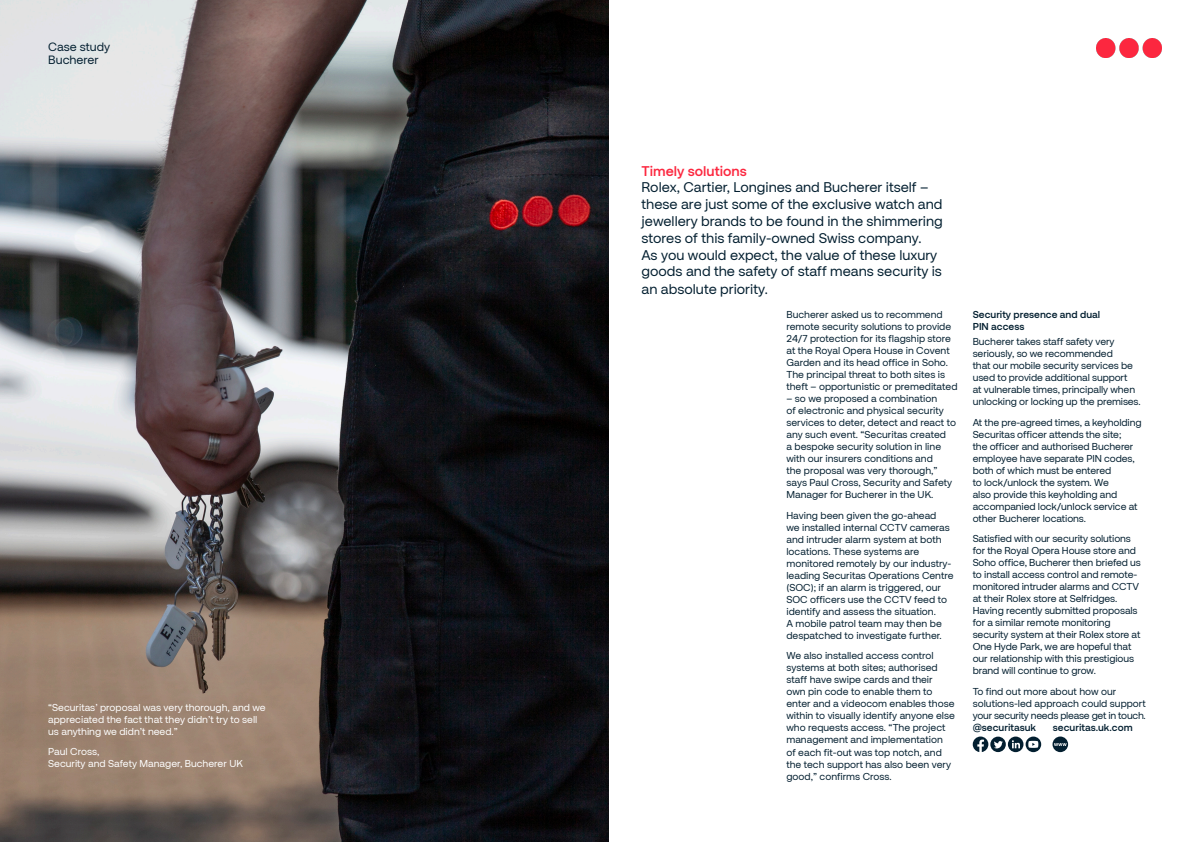
<style>
.page{position:relative;width:1191px;height:842px;background:#fff}
.page>*{position:absolute;margin:0;border:0;box-sizing:border-box;transform-origin:0 0}
.t1{font:14px/17px "Securitas Pro Office";color:#031f30}
.t2{font:12px/13px "Securitas Pro Office";color:#031f30}
.t3{font:10px/12px "Securitas Pro Office";color:#031f30}
.t4{font:10px/12px "Securitas Pro Office";color:#fff}
.t5{font:700 10px/12px "Securitas Pro Office";color:#031f30}
.s1{font-weight:700;color:#fc273f}
.s2{font-weight:700}
</style>
<div class="page">
<img style="left:0;top:0;width:608px;height:842px">
<img style="left:1096px;top:38px;width:65px;height:20px">
<svg style="left:972px;top:736px;width:69px;height:16px"></svg>
<svg style="left:1052px;top:736px;width:16px;height:16px"></svg>
<p class="t2" style="left:48px;top:40px;width:63px">Case study<br>Bucherer</p>
<p class="t4" style="left:48px;top:701px;width:219px">“Securitas’ proposal was very thorough, and we appreciated the fact that they didn’t try to sell us anything we didn’t need.”</p>
<p class="t4" style="left:48px;top:745px;width:196px">Paul Cross,<br>Security and Safety Manager, Bucherer UK</p>
<p class="t1" style="left:641px;top:162px;width:303px"><span class="s1">Timely solutions<br></span>Rolex, Cartier, Longines and Bucherer itself – these are just some of the exclusive watch and jewellery brands to be found in the shimmering stores of this family-owned Swiss company.<br>As you would expect, the value of these luxury goods and the safety of staff means security is an absolute priority.</p>
<p class="t3" style="left:786px;top:309px;width:173px">Bucherer asked us to recommend remote security solutions to provide 24/7 protection for its flagship store at the Royal Opera House in Covent Garden and its head office in Soho.<br>The principal threat to both sites is theft – opportunistic or premeditated</p>
<p class="t3" style="left:786px;top:393px;width:171px">– so we proposed a combination<br>of electronic and physical security services to deter, detect and react to any such event. “Securitas created<br>a bespoke security solution in line with our insurers conditions and<br>the proposal was very thorough,” says Paul Cross, Security and Safety Manager for Bucherer in the UK.</p>
<p class="t3" style="left:786px;top:509px;width:169px">Having been given the go-ahead<br>we installed internal CCTV cameras and intruder alarm system at both locations. These systems are monitored remotely by our industry&shy;leading Securitas Operations Centre (SOC); if an alarm is triggered, our SOC officers use the CCTV feed to identify and assess the situation.<br>A mobile patrol team may then be despatched to investigate further.</p>
<p class="t3" style="left:786px;top:650px;width:170px">We also installed access control systems at both sites; authorised staff have swipe cards and their<br>own pin code to enable them to enter and a videocom enables those within to visually identify anyone else who requests access. “The project management and implementation<br>of each fit-out was top notch, and the tech support has also been very good,” confirms Cross.</p>
<p class="t5" style="left:972px;top:309px;width:129px">Security presence and dual<br>PIN access</p>
<p class="t3" style="left:972px;top:336px;width:169px">Bucherer takes staff safety very seriously, so we recommended<br>that our mobile security services be used to provide additional support<br>at vulnerable times, principally when unlocking or locking up the premises.</p>
<p class="t3" style="left:972px;top:416px;width:170px">At the pre-agreed times, a keyholding Securitas officer attends the site;<br>the officer and authorised Bucherer employee have separate PIN codes, both of which must be entered<br>to lock/unlock the system. We<br>also provide this keyholding and accompanied lock/unlock service at other Bucherer locations.</p>
<p class="t3" style="left:972px;top:533px;width:170px">Satisfied with our security solutions for the Royal Opera House store and Soho office, Bucherer then briefed us to install access control and remote&shy;monitored intruder alarms and CCTV at their Rolex store at Selfridges.<br>Having recently submitted proposals for a similar remote monitoring security system at their Rolex store at One Hyde Park, we are hopeful that our relationship with this prestigious brand will continue to grow.</p>
<p class="t3" style="left:972px;top:685px;width:175px">To find out more about how our solutions-led approach could support your security needs please get in touch. <span class="s2">@securitasuk</span></p>
<p class="t5" style="left:1053px;top:721px;width:81px">securitas.uk.com</p>
</div>
